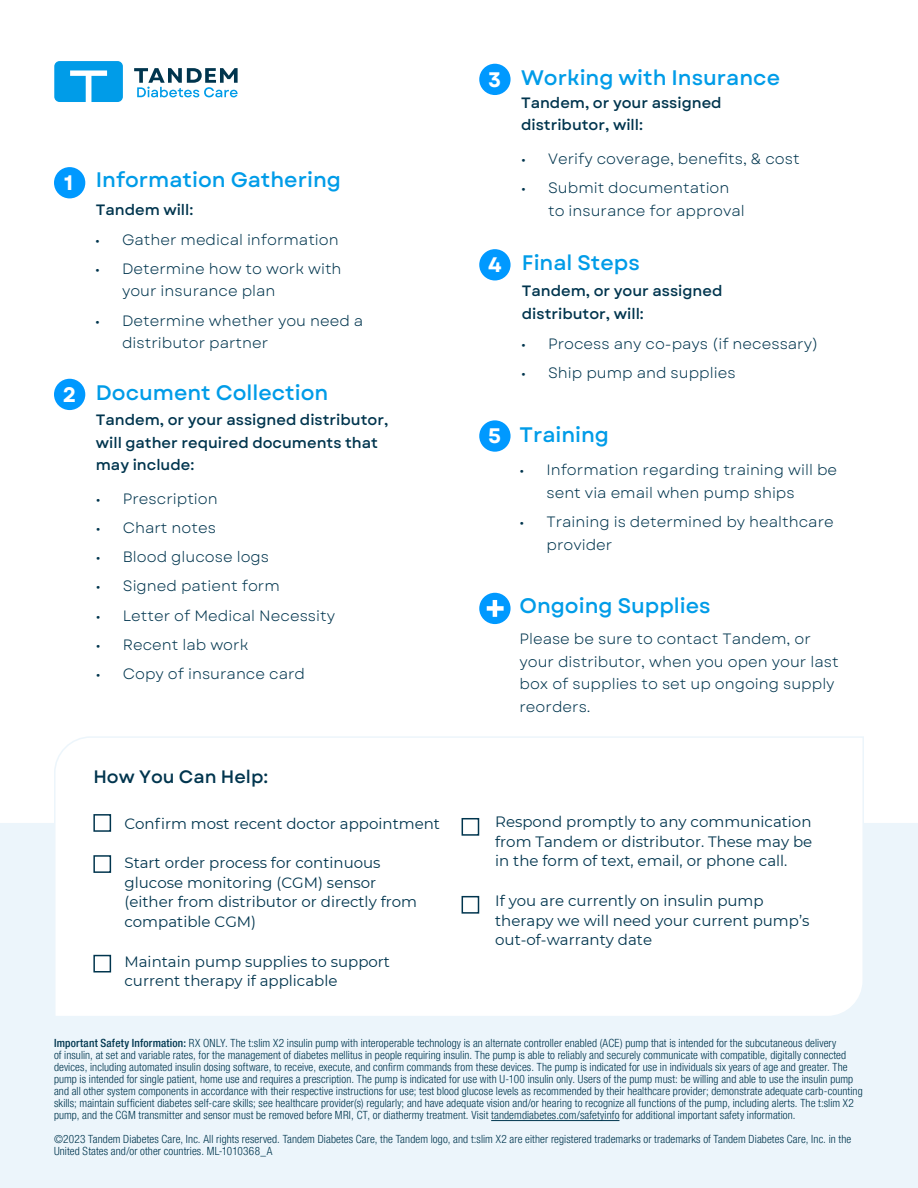
<style>
.page{position:relative;width:918px;height:1188px;background:#fff}
.page>*{position:absolute;margin:0;border:0;box-sizing:border-box;transform-origin:0 0}
.Heading_2{font:500 21px "Garet";color:#009ce8}
.t1{font:700 21px "Garet";color:#fff}
.Heading_2-2{font:500 18px "Garet";color:#00354e}
.Body__Left{font:15px/22.5px "Garet";color:#00354e}
.t2{font:15px/19.5px "Montserrat";color:#00354e}
.Body__Left-2{font:500 15px/22.5px "Garet";color:#00354e}
.Disclosure{font:300 condensed 11.25px/12px "Helvetica Neue LT Pro";letter-spacing:.01em;color:#00364f}
.s1{font-weight:500}
</style>
<div class="page">
<div style="left:54px;top:167px;width:31px;height:31px;background:#09f;border-radius:50%"></div>
<div style="left:54px;top:379px;width:31px;height:31px;background:#09f;border-radius:50%"></div>
<div style="left:479px;top:420px;width:32px;height:32px;background:#09f;border-radius:50%"></div>
<div style="left:479px;top:593px;width:32px;height:31px;background:#09f;border-radius:50%"></div>
<div style="left:0;top:823px;width:918px;height:365px;background:#ecf5fb"></div>
<svg style="left:53px;top:736px;width:812px;height:282px"></svg>
<div style="left:479px;top:249px;width:32px;height:31px;background:#09f;border-radius:50%"></div>
<div style="left:93px;top:814px;width:18px;height:18px;background:#fff;border:2px solid #00354e"></div>
<div style="left:93px;top:855px;width:18px;height:18px;background:#fff;border:2px solid #00354e"></div>
<div style="left:93px;top:955px;width:18px;height:18px;background:#fff;border:2px solid #00354e"></div>
<hr style="left:491px;top:1120px;width:128px;height:1px;background:#00364f">
<hr style="left:493px;top:600px;width:4px;height:17px;background:#fff">
<div style="left:487px;top:606px;width:17px;height:5px;background:#fff"></div>
<div style="left:479px;top:64px;width:32px;height:31px;background:#09f;border-radius:50%"></div>
<div style="left:462px;top:818px;width:17px;height:18px;background:#fff;border:2px solid #00354e"></div>
<div style="left:462px;top:896px;width:17px;height:18px;background:#fff;border:2px solid #00354e"></div>
<svg style="left:54px;top:61px;width:69px;height:41px;background:#23a9eb"></svg>
<svg style="left:134px;top:68px;width:104px;height:29px"></svg>
<p class="t1" style="left:64px;top:170px;width:10px">1</p>
<p class="t1" style="left:63px;top:381px;width:15px">2</p>
<p class="Heading_2" style="left:96px;top:167px;width:247px">Information Gathering</p>
<p class="Body__Left-2" style="left:96px;top:199px;width:99px">Tandem will:</p>
<p class="Body__Left" style="left:95px;top:229px;width:245px">• Gather medical information</p>
<p class="Body__Left" style="left:122px;top:258px;width:221px;text-indent:-27px">• Determine how to work with your insurance plan</p>
<p class="Body__Left" style="left:122px;top:310px;width:243px;text-indent:-27px">• Determine whether you need a distributor partner</p>
<p class="Heading_2" style="left:96px;top:380px;width:234px">Document Collection</p>
<p class="Body__Left-2" style="left:96px;top:409px;width:294px">Tandem, or your assigned distributor, will gather required documents that may include:</p>
<p class="Body__Left" style="left:96px;top:488px;width:123px">• Prescription</p>
<p class="Body__Left" style="left:96px;top:517px;width:122px">• Chart notes</p>
<p class="Body__Left" style="left:96px;top:546px;width:175px">• Blood glucose logs</p>
<p class="Body__Left" style="left:96px;top:575px;width:185px">• Signed patient form</p>
<p class="Body__Left" style="left:96px;top:605px;width:241px">• Letter of Medical Necessity</p>
<p class="Body__Left" style="left:96px;top:634px;width:154px">• Recent lab work</p>
<p class="Body__Left" style="left:96px;top:663px;width:211px">• Copy of insurance card</p>
<p class="Heading_2-2" style="left:93px;top:765px;width:176px">How You Can Help:</p>
<p class="t2" style="left:97px;top:813px;width:344px">• Confirm most recent doctor appointment</p>
<p class="t2" style="left:124px;top:853px;width:294px;text-indent:-27px">• Start order process for continuous glucose monitoring (CGM) sensor (either from distributor or directly from compatible CGM)</p>
<p class="t2" style="left:124px;top:951px;width:267px;text-indent:-27px">• Maintain pump supplies to support current therapy if applicable</p>
<p class="t1" style="left:488px;top:66px;width:15px">3</p>
<p class="Heading_2" style="left:521px;top:65px;width:260px">Working with Insurance</p>
<p class="Body__Left-2" style="left:521px;top:92px;width:202px">Tandem, or your assigned distributor, will:</p>
<p class="Body__Left" style="left:521px;top:148px;width:280px">• Verify coverage, benefits, &amp; cost</p>
<p class="Body__Left" style="left:548px;top:177px;width:198px;text-indent:-27px">• Submit documentation to insurance for approval</p>
<p class="t1" style="left:488px;top:252px;width:15px">4</p>
<p class="Heading_2" style="left:522px;top:250px;width:119px">Final Steps</p>
<p class="Body__Left-2" style="left:522px;top:280px;width:202px">Tandem, or your assigned distributor, will:</p>
<p class="Body__Left" style="left:521px;top:333px;width:299px">• Process any co-pays (if necessary)</p>
<p class="Body__Left" style="left:521px;top:362px;width:216px">• Ship pump and supplies</p>
<p class="t1" style="left:488px;top:423px;width:14px">5</p>
<p class="Heading_2" style="left:519px;top:421px;width:91px">Training</p>
<p class="Body__Left" style="left:546px;top:459px;width:292px;text-indent:-27px">• Information regarding training will be sent via email when pump ships</p>
<p class="Body__Left" style="left:546px;top:511px;width:289px;text-indent:-27px">• Training is determined by healthcare provider</p>
<p class="Heading_2" style="left:519px;top:593px;width:193px">Ongoing Supplies</p>
<p class="Body__Left" style="left:519px;top:628px;width:321px">Please be sure to contact Tandem, or your distributor, when you open your last box of supplies to set up ongoing supply reorders.</p>
<p class="t2" style="left:495px;top:812px;width:319px;text-align:justify;text-indent:-27px">• Respond promptly to any communication from Tandem or distributor. These may be in the form of text, email, or phone call.</p>
<p class="t2" style="left:495px;top:891px;width:316px;text-indent:-27px">• If you are currently on insulin pump therapy we will need your current pump’s out-of-warranty date</p>
<p class="Disclosure" style="left:54px;top:1037px;width:810px"><span class="s1">Important Safety Information:</span> RX ONLY. The t:slim X2 insulin pump with interoperable technology is an alternate controller enabled (ACE) pump that is intended for the subcutaneous delivery<br>of insulin, at set and variable rates, for the management of diabetes mellitus in people requiring insulin. The pump is able to reliably and securely communicate with compatible, digitally connected devices, including automated insulin dosing software, to receive, execute, and confirm commands from these devices. The pump is indicated for use in individuals six years of age and greater. The pump is intended for single patient, home use and requires a prescription. The pump is indicated for use with U-100 insulin only. Users of the pump must: be willing and able to use the insulin pump and all other system components in accordance with their respective instructions for use; test blood glucose levels as recommended by their healthcare provider; demonstrate adequate carb-counting skills; maintain sufficient diabetes self-care skills; see healthcare provider(s) regularly; and have adequate vision and/or hearing to recognize all functions of the pump, including alerts. The t:slim X2 pump, and the CGM transmitter and sensor must be removed before MRI, CT, or diathermy treatment. Visit tandemdiabetes.com/safetyinfo for additional important safety information.</p>
<p class="Disclosure" style="left:54px;top:1133px;width:799px">©2023 Tandem Diabetes Care, Inc. All rights reserved. Tandem Diabetes Care, the Tandem logo, and t:slim X2 are either registered trademarks or trademarks of Tandem Diabetes Care, Inc. in the<br>United States and/or other countries. ML-1010368_A</p>
</div>
